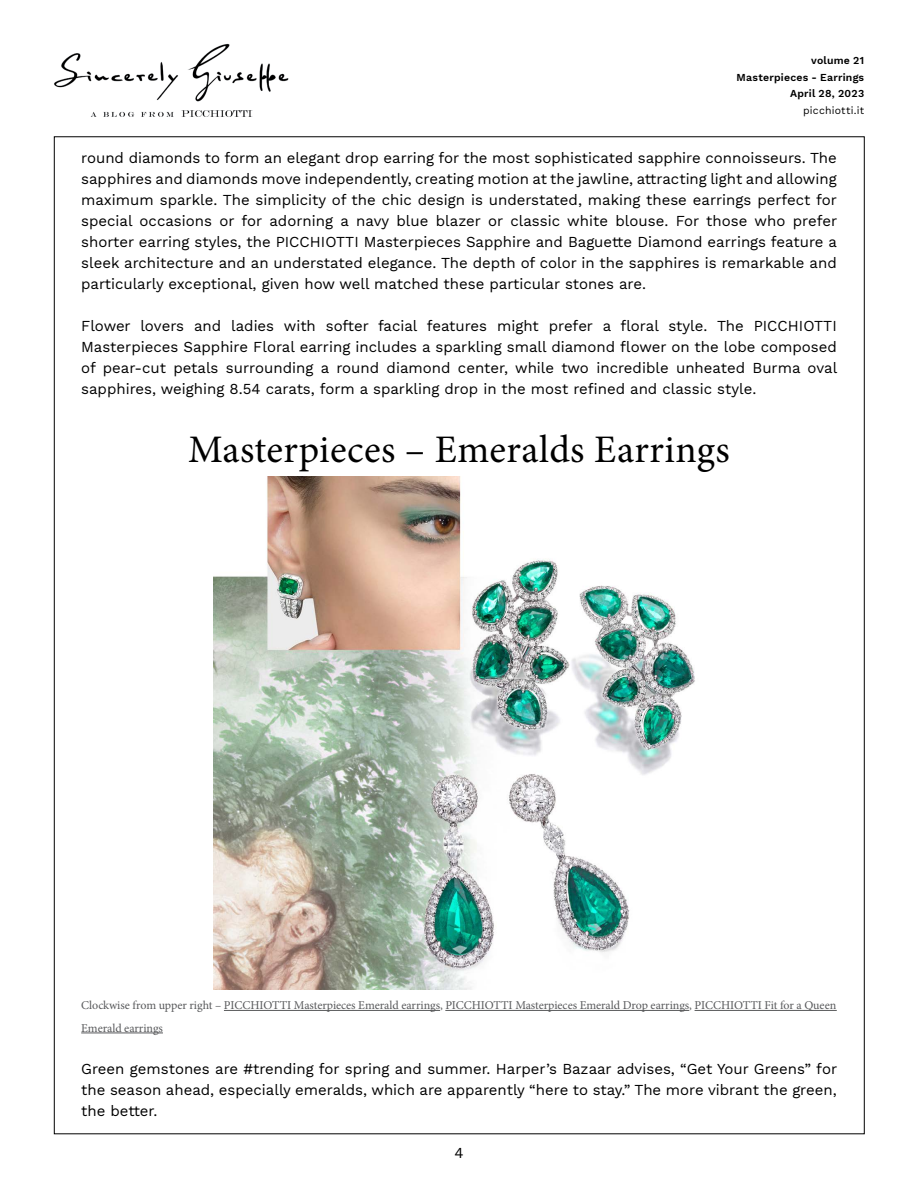
<style>
.page{position:relative;width:918px;height:1188px;background:#fff}
.page>*{position:absolute;margin:0;border:0;box-sizing:border-box;transform-origin:0 0}
.t1{font:39px "Minion Pro";letter-spacing:.01em;color:#000}
.t2{font:15px/21px "Work Sans";color:#000;text-align:justify}
.t3{font:12px/22.5px "Minion Pro";letter-spacing:-.005em;color:#58595b}
.t4{font:600 10.5px/16.5px "Work Sans";letter-spacing:.02em;color:#000;text-align:right}
.t5{font:10.5px "Work Sans";letter-spacing:.015em;color:#000}
</style>
<div class="page">
<hr style="left:224px;top:1010px;width:216px;height:1px;background:#58595b">
<hr style="left:445px;top:1010px;width:244px;height:1px;background:#58595b">
<hr style="left:695px;top:1010px;width:142px;height:1px;background:#58595b">
<hr style="left:81px;top:1033px;width:82px;height:1px;background:#58595b">
<img style="left:54px;top:43px;width:235px;height:74px">
<img style="left:213px;top:476px;width:482px;height:514px">
<p class="t4" style="left:736px;top:52px;width:129px">volume 21<br>Masterpieces - Earrings<br>April 28, 2023</p>
<p class="t5" style="left:803px;top:102px;width:62px">picchiotti.it</p>
<p class="t2" style="left:81px;top:147px;width:757px">round diamonds to form an elegant drop earring for the most sophisticated sapphire connoisseurs. The sapphires and diamonds move independently, creating motion at the jawline, attracting light and allowing maximum sparkle. The simplicity of the chic design is understated, making these earrings perfect for special occasions or for adorning a navy blue blazer or classic white blouse. For those who prefer shorter earring styles, the PICCHIOTTI Masterpieces Sapphire and Baguette Diamond earrings feature a sleek architecture and an understated elegance. The depth of color in the sapphires is remarkable and particularly exceptional, given how well matched these particular stones are.</p>
<p class="t2" style="left:81px;top:315px;width:758px">Flower lovers and ladies with softer facial features might prefer a floral style. The PICCHIOTTI Masterpieces Sapphire Floral earring includes a sparkling small diamond flower on the lobe composed of pear-cut petals surrounding a round diamond center, while two incredible unheated Burma oval sapphires, weighing 8.54 carats, form a sparkling drop in the most refined and classic style.</p>
<h1 class="t1" style="left:188px;top:423px;width:543px">Masterpieces – Emeralds Earrings</h1>
<p class="t3" style="left:81px;top:994px;width:757px">Clockwise from upper right – PICCHIOTTI Masterpieces Emerald earrings, PICCHIOTTI Masterpieces Emerald Drop earrings, PICCHIOTTI Fit for a Queen<br>Emerald earrings</p>
<p class="t2" style="left:81px;top:1058px;width:757px">Green gemstones are #trending for spring and summer. Harper’s Bazaar advises, “Get Your Greens” for the season ahead, especially emeralds, which are apparently “here to stay.” The more vibrant the green, the better.</p>
<p class="t2" style="left:454px;top:1142px;width:11px">4</p>
</div>
